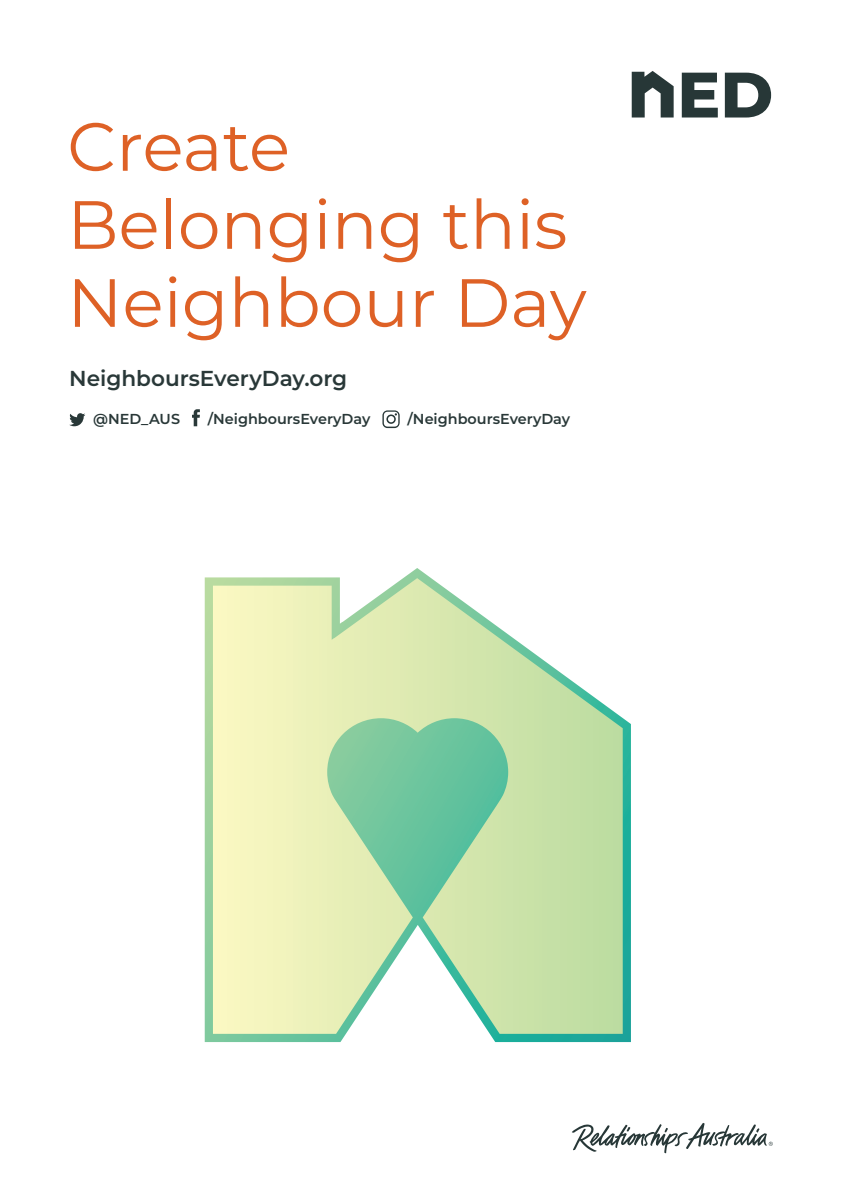
<style>
.page{position:relative;width:842px;height:1191px;background:#fff}
.page>*{position:absolute;margin:0;border:0;box-sizing:border-box;transform-origin:0 0}
.t1{font:68px/78px "Montserrat";color:#de6126}
.t2{font:600 21.6px "Montserrat";color:#293838}
.t3{font:600 14.4px "Montserrat";color:#293838}
</style>
<div class="page">
<svg style="left:205px;top:568px;width:426px;height:474px"></svg>
<svg style="left:682px;top:73px;width:36px;height:44px"></svg>
<svg style="left:725px;top:73px;width:46px;height:44px"></svg>
<svg style="left:632px;top:71px;width:42px;height:46px"></svg>
<svg style="left:572px;top:1123px;width:201px;height:30px"></svg>
<svg style="left:69px;top:413px;width:16px;height:13px"></svg>
<svg style="left:192px;top:409px;width:8px;height:17px"></svg>
<svg style="left:382px;top:410px;width:18px;height:18px"></svg>
<p class="t1" style="left:67px;top:105px;width:521px">Create<br>Belonging this<br>Neighbour Day</p>
<p class="t2" style="left:69px;top:363px;width:280px">NeighboursEveryDay.org</p>
<p class="t3" style="left:93px;top:409px;width:88px">@NED_AUS</p>
<p class="t3" style="left:208px;top:409px;width:164px">/NeighboursEveryDay</p>
<p class="t3" style="left:408px;top:409px;width:164px">/NeighboursEveryDay</p>
</div>
